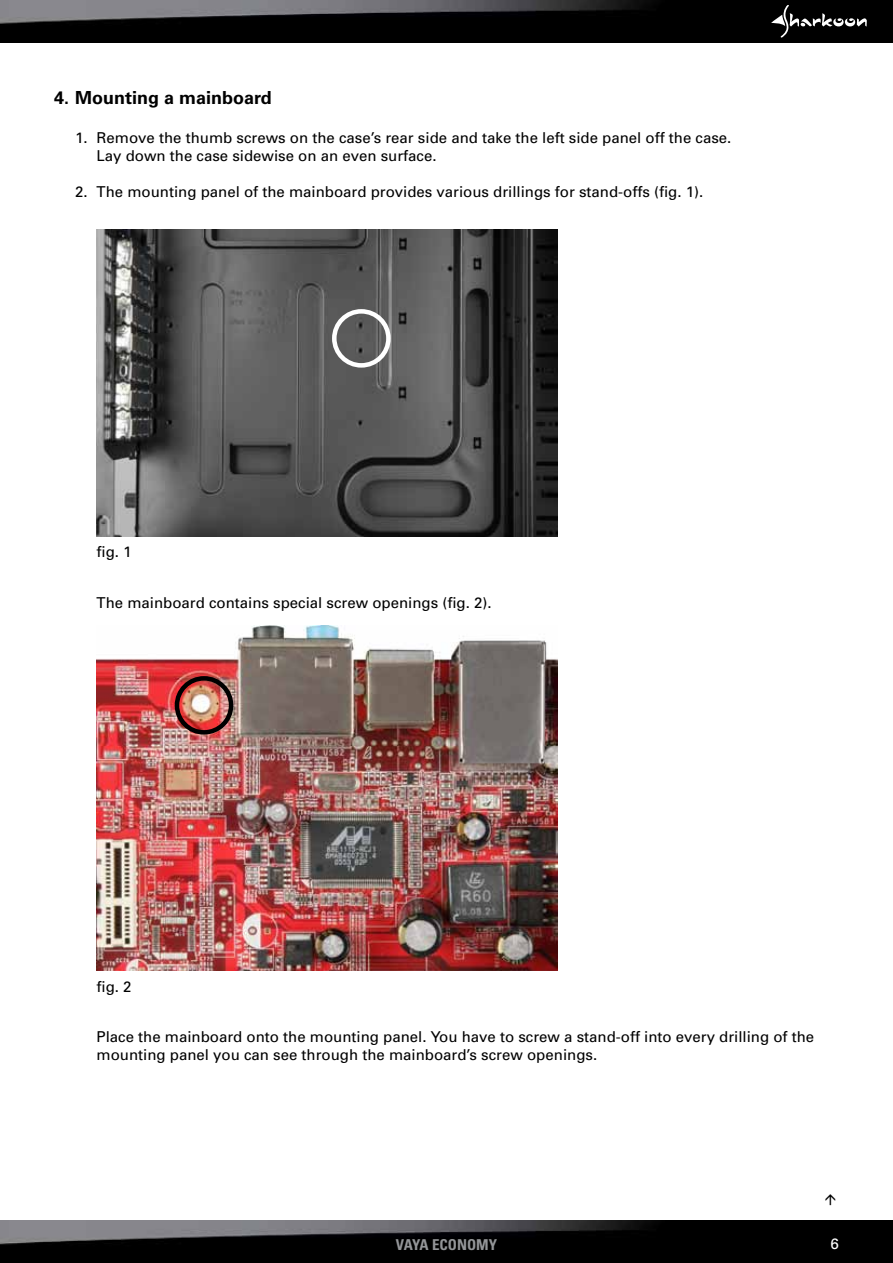
<style>
.page{position:relative;width:893px;height:1263px;background:#fff}
.page>*{position:absolute;margin:0;border:0;box-sizing:border-box;transform-origin:0 0}
.t1{font:700 18px "Univers";color:#000}
.t2{font:15px/18px "Univers";color:#000}
.t3{font:700 condensed 15px "Univers";color:#939598}
.t4{font:15px "Univers";color:#fff}
</style>
<div class="page">
<img style="left:0;top:1221px;width:893px;height:42px">
<img style="left:0;top:0;width:893px;height:42px">
<svg style="left:771px;top:5px;width:96px;height:33px;background:#262626"></svg>
<img style="left:96px;top:230px;width:462px;height:307px">
<div style="left:332px;top:309px;width:59px;height:59px;border:5px solid #fff;border-radius:50%"></div>
<img style="left:96px;top:625px;width:462px;height:346px">
<div style="left:175px;top:676px;width:58px;height:59px;border:5px solid #000;border-radius:50%"></div>
<p class="t1" style="left:54px;top:87px;width:219px">4. Mounting a mainboard</p>
<p class="t2" style="left:97px;top:129px;width:636px;text-indent:-21px">1. Remove the thumb screws on the case’s rear side and take the left side panel off the case.<br>Lay down the case sidewise on an even surface.</p>
<p class="t2" style="left:75px;top:183px;width:629px">2. The mounting panel of the mainboard provides various drillings for stand-offs (fig. 1).</p>
<p class="t2" style="left:97px;top:543px;width:37px">fig. 1</p>
<p class="t2" style="left:97px;top:594px;width:397px">The mainboard contains special screw openings (fig. 2).</p>
<p class="t2" style="left:97px;top:978px;width:37px">fig. 2</p>
<p class="t2" style="left:97px;top:1028px;width:719px">Place the mainboard onto the mounting panel. You have to screw a stand-off into every drilling of the mounting panel you can see through the mainboard’s screw openings.</p>
<p class="t3" style="left:396px;top:1235px;width:103px">VAYA ECONOMY</p>
<p class="t4" style="left:831px;top:1235px;width:10px">6</p>
</div>
